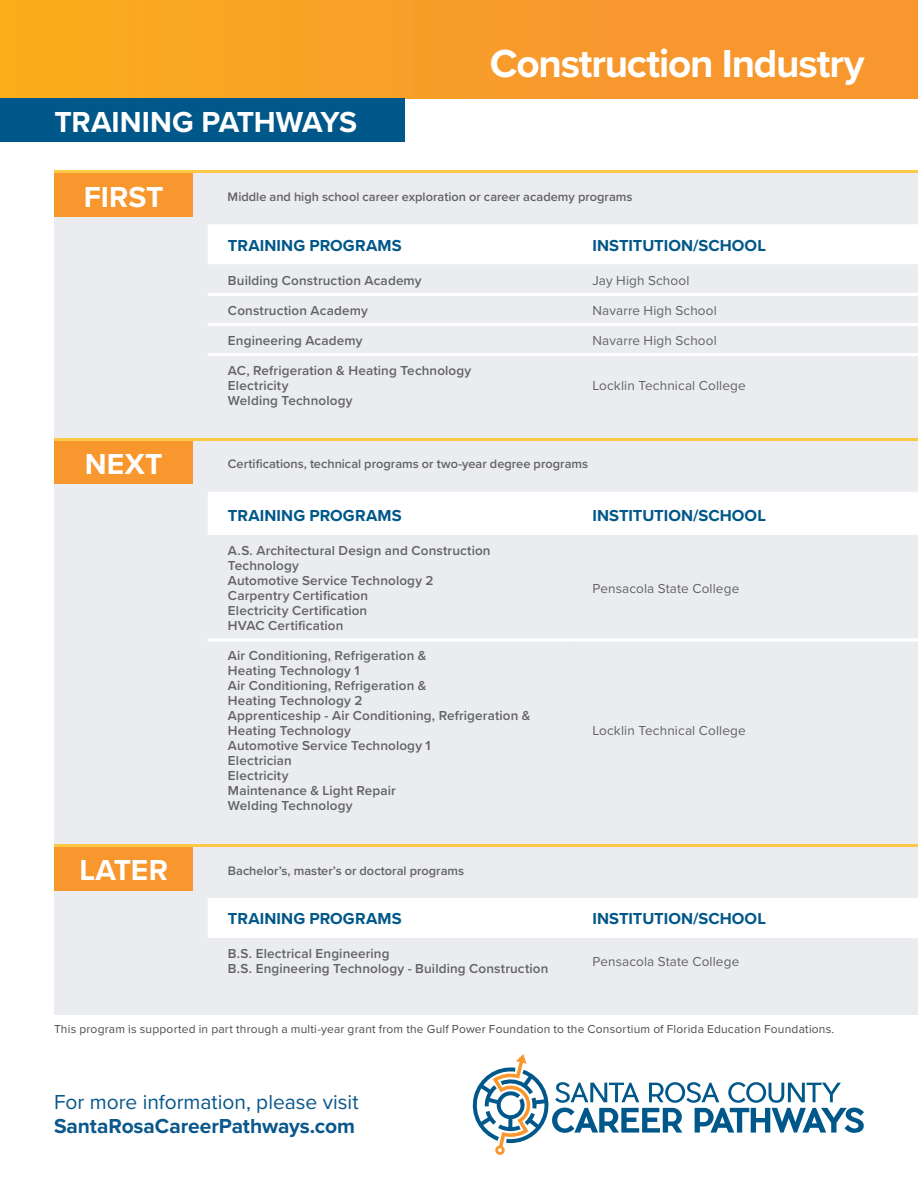
<style>
.page{position:relative;width:918px;height:1188px;background:#fff}
.page>*{position:absolute;margin:0;border:0;box-sizing:border-box;transform-origin:0 0}
.t1{font:700 40.5px "Proxima Nova";letter-spacing:-.03em;color:#fff}
.t2{font:700 30px "Proxima Nova";color:#fff}
.t3{font:21px "Proxima Nova";color:#09578b}
.t4{font:700 21px "Proxima Nova";letter-spacing:-.005em;color:#09578b}
.t5{font:700 16.5px "Proxima Nova";letter-spacing:.005em;color:#005789}
.t6{font:600 13.5px/15px "Proxima Nova";letter-spacing:.01em;color:#636366}
.t7{font:13.5px "Proxima Nova";letter-spacing:.01em;color:#636366}
.t8{font:600 12.75px "Proxima Nova";color:#636366}
.t9{font:12px "Proxima Nova";letter-spacing:.015em;color:#4b4c4d}
</style>
<div class="page">
<div style="left:54px;top:173px;width:864px;height:841px;background:#eaecef"></div>
<div style="left:0;top:0;width:918px;height:99px;background:linear-gradient(to right,#faac1d,#f69233)"></div>
<div style="left:0;top:99px;width:405px;height:43px;background:#005789"></div>
<svg style="left:472px;top:1054px;width:392px;height:101px"></svg>
<div style="left:208px;top:224px;width:710px;height:40px;background:#fff"></div>
<hr style="left:208px;top:293px;width:364px;height:3px;background:#fff">
<hr style="left:572px;top:293px;width:346px;height:3px;background:#fff">
<hr style="left:208px;top:323px;width:364px;height:3px;background:#fff">
<hr style="left:572px;top:323px;width:346px;height:3px;background:#fff">
<hr style="left:208px;top:353px;width:364px;height:3px;background:#fff">
<hr style="left:572px;top:353px;width:346px;height:3px;background:#fff">
<div style="left:54px;top:173px;width:139px;height:44px;background:#f7972e"></div>
<hr style="left:54px;top:170px;width:864px;height:3px;background:#fdc846">
<div style="left:208px;top:492px;width:710px;height:43px;background:#fff"></div>
<hr style="left:208px;top:638px;width:364px;height:3px;background:#fff">
<hr style="left:572px;top:638px;width:346px;height:3px;background:#fff">
<div style="left:54px;top:440px;width:139px;height:44px;background:#f7972e"></div>
<hr style="left:54px;top:438px;width:864px;height:2px;background:#fdc846">
<div style="left:208px;top:898px;width:710px;height:40px;background:#fff"></div>
<div style="left:54px;top:847px;width:139px;height:43px;background:#f7972e"></div>
<hr style="left:54px;top:844px;width:864px;height:3px;background:#fdc846">
<h2 class="t2" style="left:54px;top:99px;width:304px">TRAINING PATHWAYS</h2>
<h1 class="t1" style="left:490px;top:33px;width:377px">Construction Industry</h1>
<h2 class="t2" style="left:84px;top:174px;width:82px">FIRST</h2>
<p class="t8" style="left:228px;top:187px;width:407px">Middle and high school career exploration or career academy programs</p>
<p class="t5" style="left:228px;top:233px;width:175px">TRAINING PROGRAMS</p>
<p class="t5" style="left:592px;top:233px;width:175px">INSTITUTION/SCHOOL</p>
<p class="t6" style="left:228px;top:272px;width:195px">Building Construction Academy</p>
<p class="t7" style="left:592px;top:270px;width:99px">Jay High School</p>
<p class="t6" style="left:228px;top:302px;width:141px">Construction Academy</p>
<p class="t7" style="left:592px;top:300px;width:126px">Navarre High School</p>
<p class="t6" style="left:228px;top:332px;width:136px">Engineering Academy</p>
<p class="t7" style="left:592px;top:330px;width:126px">Navarre High School</p>
<p class="t6" style="left:228px;top:363px;width:245px">AC, Refrigeration &amp; Heating Technology<br>Electricity<br>Welding Technology</p>
<p class="t7" style="left:592px;top:375px;width:155px">Locklin Technical College</p>
<h2 class="t2" style="left:85px;top:442px;width:79px">NEXT</h2>
<p class="t8" style="left:228px;top:455px;width:362px">Certifications, technical programs or two-year degree programs</p>
<p class="t5" style="left:228px;top:504px;width:175px">TRAINING PROGRAMS</p>
<p class="t5" style="left:592px;top:504px;width:175px">INSTITUTION/SCHOOL</p>
<p class="t6" style="left:228px;top:543px;width:264px">A.S. Architectural Design and Construction<br>Technology<br>Automotive Service Technology 2<br>Carpentry Certification<br>Electricity Certification<br>HVAC Certification</p>
<p class="t7" style="left:592px;top:578px;width:148px">Pensacola State College</p>
<p class="t6" style="left:228px;top:648px;width:304px">Air Conditioning, Refrigeration &amp;<br>Heating Technology 1<br>Air Conditioning, Refrigeration &amp;<br>Heating Technology 2<br>Apprenticeship - Air Conditioning, Refrigeration &amp;<br>Heating Technology<br>Automotive Service Technology 1<br>Electrician<br>Electricity<br>Maintenance &amp; Light Repair<br>Welding Technology</p>
<h2 class="t2" style="left:79px;top:848px;width:90px">LATER</h2>
<p class="t8" style="left:228px;top:861px;width:238px">Bachelor’s, master’s or doctoral programs</p>
<p class="t7" style="left:592px;top:721px;width:155px">Locklin Technical College</p>
<p class="t5" style="left:228px;top:907px;width:175px">TRAINING PROGRAMS</p>
<p class="t5" style="left:592px;top:907px;width:175px">INSTITUTION/SCHOOL</p>
<p class="t6" style="left:228px;top:946px;width:322px">B.S. Electrical Engineering<br>B.S. Engineering Technology - Building Construction</p>
<p class="t7" style="left:592px;top:951px;width:148px">Pensacola State College</p>
<p class="t9" style="left:54px;top:1020px;width:782px">This program is supported in part through a multi-year grant from the Gulf Power Foundation to the Consortium of Florida Education Foundations.</p>
<h3 class="t3" style="left:54px;top:1087px;width:306px">For more information, please visit</h3>
<h3 class="t4" style="left:54px;top:1111px;width:302px">SantaRosaCareerPathways.com</h3>
</div>
